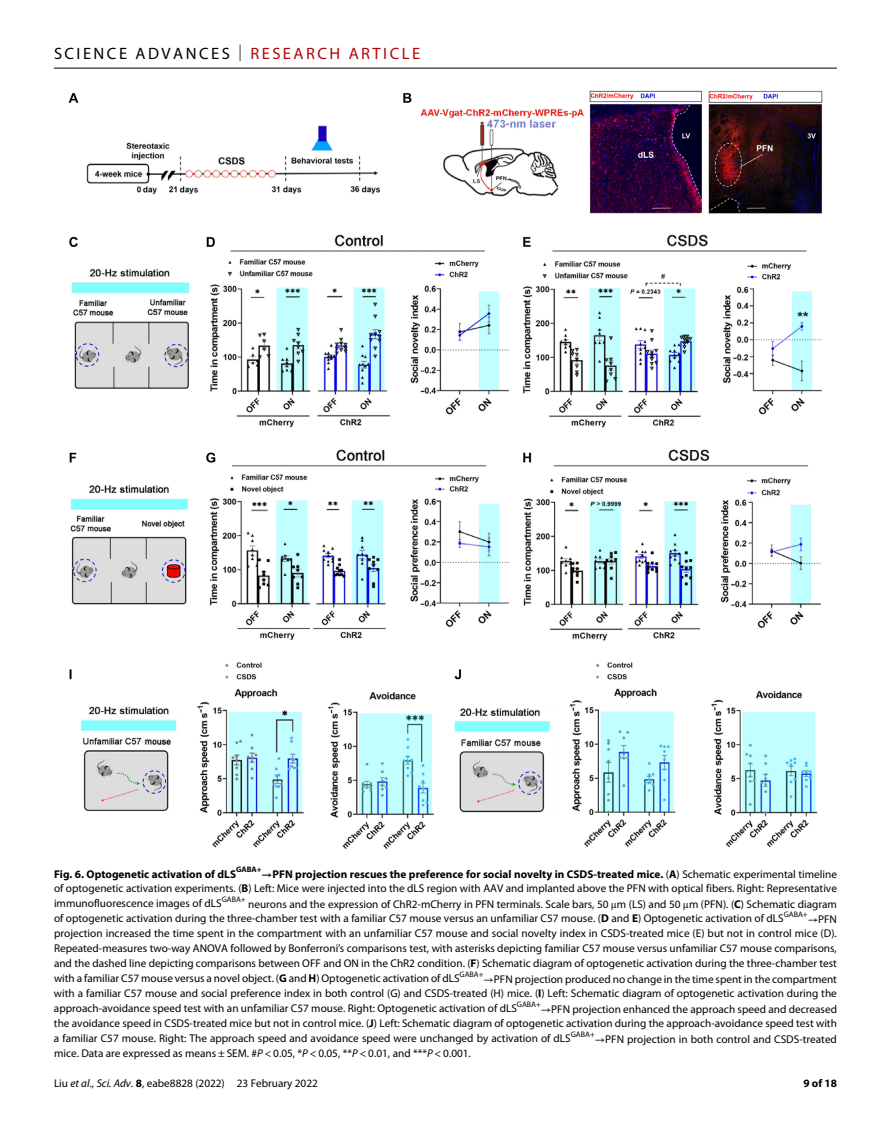
<style>
.page{position:relative;width:891px;height:1134px;background:#fff}
.page>*{position:absolute;margin:0;border:0;box-sizing:border-box;transform-origin:0 0}
.t1{font:16.5px "Myriad Pro";letter-spacing:.15em;color:#000}
.t2{font:11.25px/15px "Myriad Pro";color:#000;text-align:justify}
.t3{font:700 11.25px "Myriad Pro";color:#000}
.s1{font-weight:300}
.s2{color:#b10508}
.s3{font-weight:700}
.s4{font-family:"STIX General";font-weight:700}
.s5{font-family:"STIX General"}
.s6{font-style:italic}
</style>
<div class="page">
<hr style="left:54px;top:68px;width:783px;height:1px;background:#000">
<img style="left:68px;top:90px;width:755px;height:759px">
<h1 class="t1" style="left:54px;top:40px;width:368px">SCIENCE ADVANCES <span class="s1">|</span> <span class="s2">RESEARCH ARTICLE</span></h1>
<p class="t2" style="left:54px;top:866px;width:785px"><span class="s3">Fig. 6. Optogenetic activation of dLS</span><sup>GABA+</sup><span class="s4">→</span><span class="s3">PFN projection rescues the preference for social novelty in CSDS-treated mice.</span> (<span class="s3">A</span>) Schematic experimental timeline of optogenetic activation experiments. (<span class="s3">B</span>) Left: Mice were injected into the dLS region with AAV and implanted above the PFN with optical fibers. Right: Representative immunofluorescence images of dLS<sup>GABA+</sup> neurons and the expression of ChR2-mCherry in PFN terminals. Scale bars, 50 m (LS) and 50 m (PFN). (<span class="s3">C</span>) Schematic diagram of optogenetic activation during the three-chamber test with a familiar C57 mouse versus an unfamiliar C57 mouse. (<span class="s3">D</span> and <span class="s3">E</span>) Optogenetic activation of dLS<sup>GABA+</sup><span class="s5">→</span>PFN projection increased the time spent in the compartment with an unfamiliar C57 mouse and social novelty index in CSDS-treated mice (E) but not in control mice (D).<br>Repeated-measures two-way ANOVA followed by Bonferroni’s comparisons test, with asterisks depicting familiar C57 mouse versus unfamiliar C57 mouse comparisons, and the dashed line depicting comparisons between OFF and ON in the ChR2 condition. (<span class="s3">F</span>) Schematic diagram of optogenetic activation during the three-chamber test with a familiar C57 mouse versus a novel object. (<span class="s3">G</span> and <span class="s3">H</span>) Optogenetic activation of dLS<sup>GABA+</sup><span class="s5">→</span>PFN projection produced no change in the time spent in the compartment with a familiar C57 mouse and social preference index in both control (G) and CSDS-treated (H) mice. (<span class="s3">I</span>) Left: Schematic diagram of optogenetic activation during the approach-avoidance speed test with an unfamiliar C57 mouse. Right: Optogenetic activation of dLS<sup>GABA+</sup><span class="s5">→</span>PFN projection enhanced the approach speed and decreased the avoidance speed in CSDS-treated mice but not in control mice. (<span class="s3">J</span>) Left: Schematic diagram of optogenetic activation during the approach-avoidance speed test with a familiar C57 mouse. Right: The approach speed and avoidance speed were unchanged by activation of dLS<sup>GABA+</sup><span class="s5">→</span>PFN projection in both control and CSDS-treated mice. Data are expressed as means ± SEM. #<span class="s6">P</span> &lt; 0.05, *<span class="s6">P</span> &lt; 0.05, **<span class="s6">P</span> &lt; 0.01, and ***<span class="s6">P</span> &lt; 0.001.</p>
<p class="t2" style="left:54px;top:1076px;width:265px">Liu <span class="s6">et al</span>., <span class="s6">Sci. Adv.</span> <span class="s3">8</span>, eabe8828 (2022) 23 February 2022</p>
<p class="t3" style="left:803px;top:1074px;width:35px">9 of 18</p>
</div>
